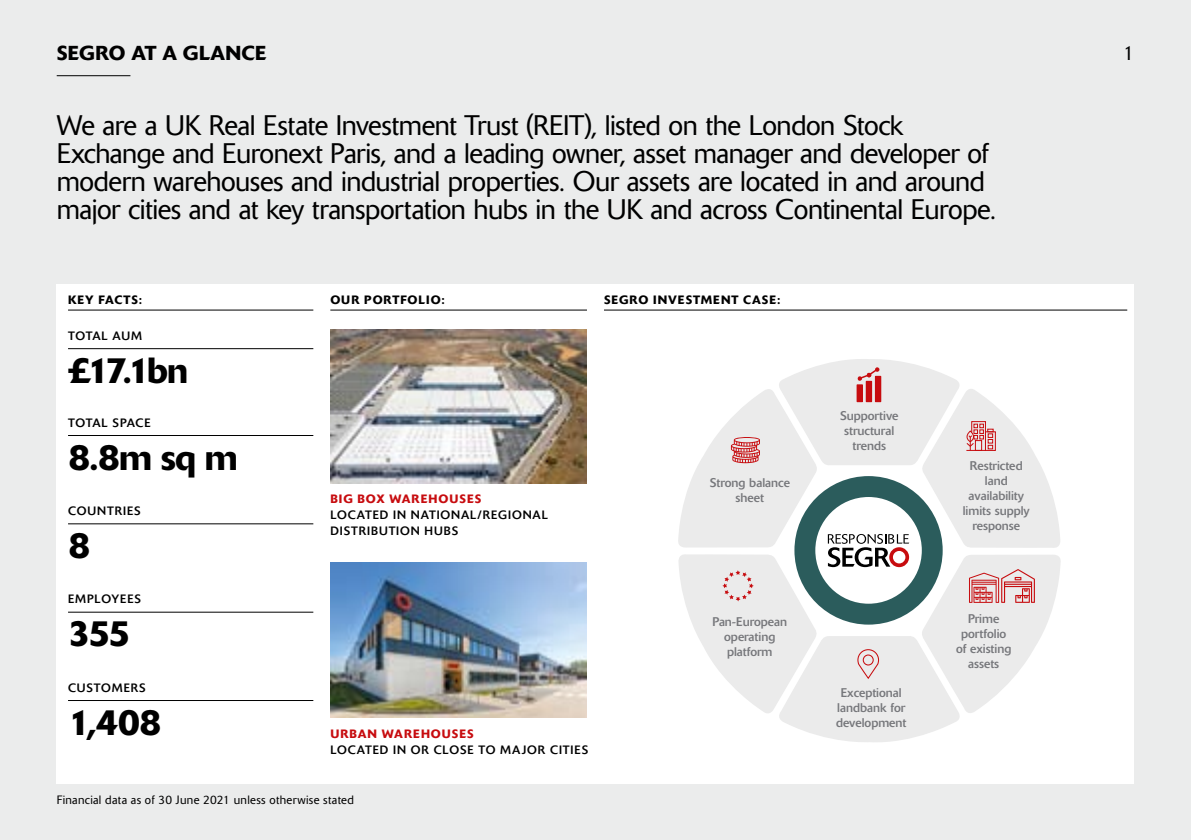
<style>
.page{position:relative;width:1191px;height:840px;background:#fff}
.page>*{position:absolute;margin:0;border:0;box-sizing:border-box;transform-origin:0 0}
.t1{font:500 36px "Delta BQ";letter-spacing:-.03em;color:#000}
.t2{font:300 28px/28px "Delta BQ";letter-spacing:-.015em;color:#000}
.t3{font:500 20px "Delta BQ";letter-spacing:.015em;color:#000}
.t4{font:300 20px "Delta BQ";color:#000}
.t5{font:12.4px/15px "Delta BQ";color:#76777b;text-align:center}
.t6{font:12px/16px "Delta BQ";letter-spacing:.075em;color:#000}
.t7{font:300 12px "Delta BQ";letter-spacing:.025em;color:#000}
.t8{font:500 12px "Delta BQ";letter-spacing:.08em;color:#000}
.t9{font:500 12px "Delta BQ";letter-spacing:.08em;color:#c70c0f}
.t10{font:12px "Delta BQ";letter-spacing:.05em;color:#000}
</style>
<div class="page">
<div style="left:0;top:0;width:1191px;height:839px;background:#ebecec"></div>
<div style="left:57px;top:283px;width:1077px;height:499px;background:#fff"></div>
<svg style="left:678px;top:359px;width:383px;height:383px"></svg>
<hr style="left:57px;top:75px;width:73px;height:1px;background:#000">
<hr style="left:68px;top:699px;width:245px;height:1px;background:#000">
<hr style="left:68px;top:435px;width:245px;height:1px;background:#000">
<hr style="left:68px;top:348px;width:245px;height:1px;background:#000">
<hr style="left:68px;top:611px;width:245px;height:1px;background:#000">
<hr style="left:68px;top:523px;width:245px;height:1px;background:#000">
<img style="left:330px;top:329px;width:257px;height:154px">
<img style="left:330px;top:562px;width:257px;height:154px">
<hr style="left:68px;top:309px;width:245px;height:1px;background:#000">
<hr style="left:330px;top:309px;width:257px;height:1px;background:#000">
<hr style="left:604px;top:309px;width:523px;height:1px;background:#000">
<p class="t3" style="left:57px;top:41px;width:211px">SEGRO AT A GLANCE</p>
<p class="t2" style="left:57px;top:111px;width:940px">We are a UK Real Estate Investment Trust (REIT), listed on the London Stock Exchange and Euronext Paris, and a leading owner, asset manager and developer of modern warehouses and industrial properties. Our assets are located in and around major cities and at key transportation hubs in the UK and across Continental Europe.</p>
<p class="t8" style="left:68px;top:292px;width:76px">KEY FACTS:</p>
<p class="t8" style="left:330px;top:292px;width:116px">OUR PORTFOLIO:</p>
<p class="t8" style="left:604px;top:292px;width:178px">SEGRO INVESTMENT CASE:</p>
<p class="t10" style="left:68px;top:328px;width:76px">TOTAL AUM</p>
<p class="t1" style="left:68px;top:347px;width:122px">£17.1bn</p>
<p class="t10" style="left:68px;top:415px;width:84px">TOTAL SPACE</p>
<p class="t1" style="left:68px;top:434px;width:171px">8.8m sq m</p>
<p class="t6" style="left:68px;top:502px;width:74px">COUNTRIES</p>
<p class="t1" style="left:68px;top:522px;width:24px">8</p>
<p class="t6" style="left:68px;top:591px;width:74px">EMPLOYEES</p>
<p class="t1" style="left:68px;top:610px;width:64px">355</p>
<p class="t6" style="left:68px;top:679px;width:79px">CUSTOMERS</p>
<p class="t1" style="left:68px;top:699px;width:95px">1,408</p>
<p class="t9" style="left:330px;top:491px;width:152px">BIG BOX WAREHOUSES</p>
<p class="t6" style="left:330px;top:507px;width:219px">LOCATED IN NATIONAL/REGIONAL<br>DISTRIBUTION HUBS</p>
<p class="t9" style="left:330px;top:725px;width:145px">URBAN WAREHOUSES</p>
<p class="t6" style="left:330px;top:741px;width:259px">LOCATED IN OR CLOSE TO MAJOR CITIES</p>
<p class="t7" style="left:57px;top:792px;width:299px">Financial data as of 30 June 2021 unless otherwise stated</p>
<p class="t5" style="left:709px;top:475px;width:82px">Strong balance sheet</p>
<p class="t5" style="left:712px;top:614px;width:76px">Pan-European operating platform</p>
<p class="t5" style="left:840px;top:408px;width:60px">Supportive structural trends</p>
<p class="t5" style="left:836px;top:685px;width:72px">Exceptional landbank for development</p>
<p class="t5" style="left:962px;top:458px;width:69px">Restricted land availability limits supply response</p>
<p class="t5" style="left:956px;top:611px;width:57px">Prime portfolio of existing assets</p>
<p class="t4" style="left:1123px;top:41px;width:13px">1</p>
</div>
